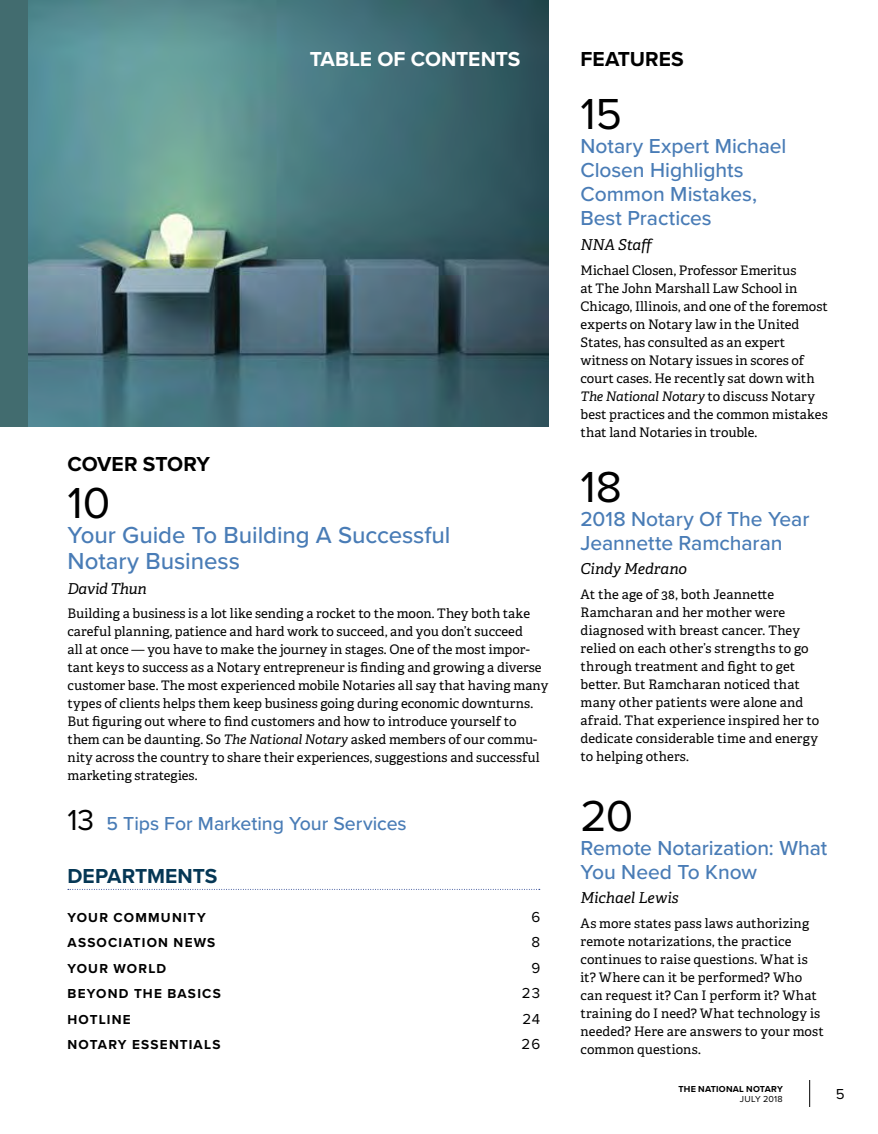
<style>
.page{position:relative;width:878px;height:1134px;background:#fff}
.page>*{position:absolute;margin:0;border:0;box-sizing:border-box;transform-origin:0 0}
.t1{font:45px "Proxima Nova";letter-spacing:-.005em;color:#000}
.t2{font:500 24px/25.5px "Proxima Nova";letter-spacing:-.005em;color:#497cb6}
.t3{font:500 21px/24px "Proxima Nova";letter-spacing:-.005em;color:#497cb6}
.t4{font:700 21px "Proxima Nova";color:#000}
.t5{font:700 21px "Proxima Nova";letter-spacing:-.01em;color:#fff}
.t6{font:700 21px "Proxima Nova";color:#053755}
.t7{font:500 19.5px "Proxima Nova";letter-spacing:-.005em;color:#497cb6}
.t8{font:italic 15px "Adelle PE";letter-spacing:-.005em;color:#000}
.t9{font:15px "Proxima Nova";color:#000}
.t10{font:700 13.5px "Proxima Nova";letter-spacing:.09em;color:#000}
.t11{font:13.2px/18px "Adelle PE";letter-spacing:.005em;color:#000}
.t12{font:700 9px "Proxima Nova";letter-spacing:.025em;color:#000}
.t13{font:9px "Proxima Nova";letter-spacing:.03em;color:#000}
.s1{font-style:italic}
.s2{font-weight:400;font-size:30px;color:#000}
</style>
<div class="page">
<svg style="left:809px;top:1080px;width:1px;height:27px"></svg>
<svg style="left:68px;top:889px;width:472px;height:1px"></svg>
<img style="left:27px;top:0;width:521px;height:427px">
<div style="left:0;top:0;width:27px;height:427px;background:#426c6f"></div>
<h3 class="t5" style="left:310px;top:44px;width:212px">TABLE OF CONTENTS</h3>
<h3 class="t4" style="left:68px;top:449px;width:144px">COVER STORY</h3>
<h1 class="t1" style="left:68px;top:469px;width:44px">10</h1>
<h2 class="t2" style="left:68px;top:522px;width:384px">Your Guide To Building A Successful<br>Notary Business</h2>
<p class="t8" style="left:68px;top:577px;width:81px">David Thun</p>
<p class="t11" style="left:68px;top:604px;width:482px">Building a business is a lot like sending a rocket to the moon. They both take careful planning, patience and hard work to succeed, and you don’t succeed<br>all at once — you have to make the journey in stages. One of the most impor&shy;tant keys to success as a Notary entrepreneur is finding and growing a diverse customer base. The most experienced mobile Notaries all say that having many types of clients helps them keep business going during economic downturns.<br>But figuring out where to find customers and how to introduce yourself to them can be daunting. So <span class="s1">The National Notary</span> asked members of our commu&shy;nity across the country to share their experiences, suggestions and successful marketing strategies.</p>
<h3 class="t7" style="left:68px;top:809px;width:340px"><span class="s2">13</span> 5 Tips For Marketing Your Services</h3>
<h3 class="t6" style="left:68px;top:860px;width:151px">DEPARTMENTS</h3>
<p class="t10" style="left:68px;top:907px;width:140px">YOUR COMMUNITY</p>
<p class="t9" style="left:531px;top:905px;width:10px">6</p>
<p class="t10" style="left:68px;top:932px;width:149px">ASSOCIATION NEWS</p>
<p class="t9" style="left:531px;top:931px;width:10px">8</p>
<p class="t10" style="left:68px;top:958px;width:100px">YOUR WORLD</p>
<p class="t9" style="left:531px;top:956px;width:10px">9</p>
<p class="t10" style="left:68px;top:983px;width:155px">BEYOND THE BASICS</p>
<p class="t9" style="left:522px;top:982px;width:20px">23</p>
<p class="t10" style="left:68px;top:1009px;width:65px">HOTLINE</p>
<p class="t9" style="left:522px;top:1007px;width:19px">24</p>
<p class="t10" style="left:68px;top:1034px;width:154px">NOTARY ESSENTIALS</p>
<p class="t9" style="left:521px;top:1033px;width:20px">26</p>
<h3 class="t4" style="left:580px;top:44px;width:105px">FEATURES</h3>
<h1 class="t1" style="left:580px;top:81px;width:43px">15</h1>
<h3 class="t3" style="left:580px;top:133px;width:207px">Notary Expert Michael<br>Closen Highlights<br>Common Mistakes,<br>Best Practices</h3>
<p class="t8" style="left:580px;top:234px;width:74px">NNA Staff</p>
<p class="t11" style="left:580px;top:260px;width:249px">Michael Closen, Professor Emeritus<br>at The John Marshall Law School in Chicago, Illinois, and one of the foremost experts on Notary law in the United States, has consulted as an expert witness on Notary issues in scores of court cases. He recently sat down with <span class="s1">The National Notary</span> to discuss Notary best practices and the common mistakes that land Notaries in trouble.</p>
<h1 class="t1" style="left:580px;top:453px;width:43px">18</h1>
<h3 class="t3" style="left:580px;top:506px;width:230px">2018 Notary Of The Year<br>Jeannette Ramcharan</h3>
<p class="t8" style="left:580px;top:558px;width:108px">Cindy Medrano</p>
<p class="t11" style="left:580px;top:585px;width:240px">At the age of 38, both Jeannette Ramcharan and her mother were diagnosed with breast cancer. They relied on each other’s strengths to go through treatment and fight to get better. But Ramcharan noticed that many other patients were alone and afraid. That experience inspired her to dedicate considerable time and energy to helping others.</p>
<h1 class="t1" style="left:580px;top:782px;width:54px">20</h1>
<h3 class="t3" style="left:580px;top:835px;width:248px">Remote Notarization: What<br>You Need To Know</h3>
<p class="t8" style="left:580px;top:887px;width:100px">Michael Lewis</p>
<p class="t11" style="left:580px;top:914px;width:245px">As more states pass laws authorizing remote notarizations, the practice continues to raise questions. What is it? Where can it be performed? Who can request it? Can I perform it? What training do I need? What technology is needed? Here are answers to your most common questions.</p>
<p class="t12" style="left:678px;top:1082px;width:106px">THE NATIONAL NOTARY</p>
<p class="t13" style="left:740px;top:1093px;width:44px">JULY 2018</p>
<p class="t9" style="left:836px;top:1083px;width:10px">5</p>
</div>
